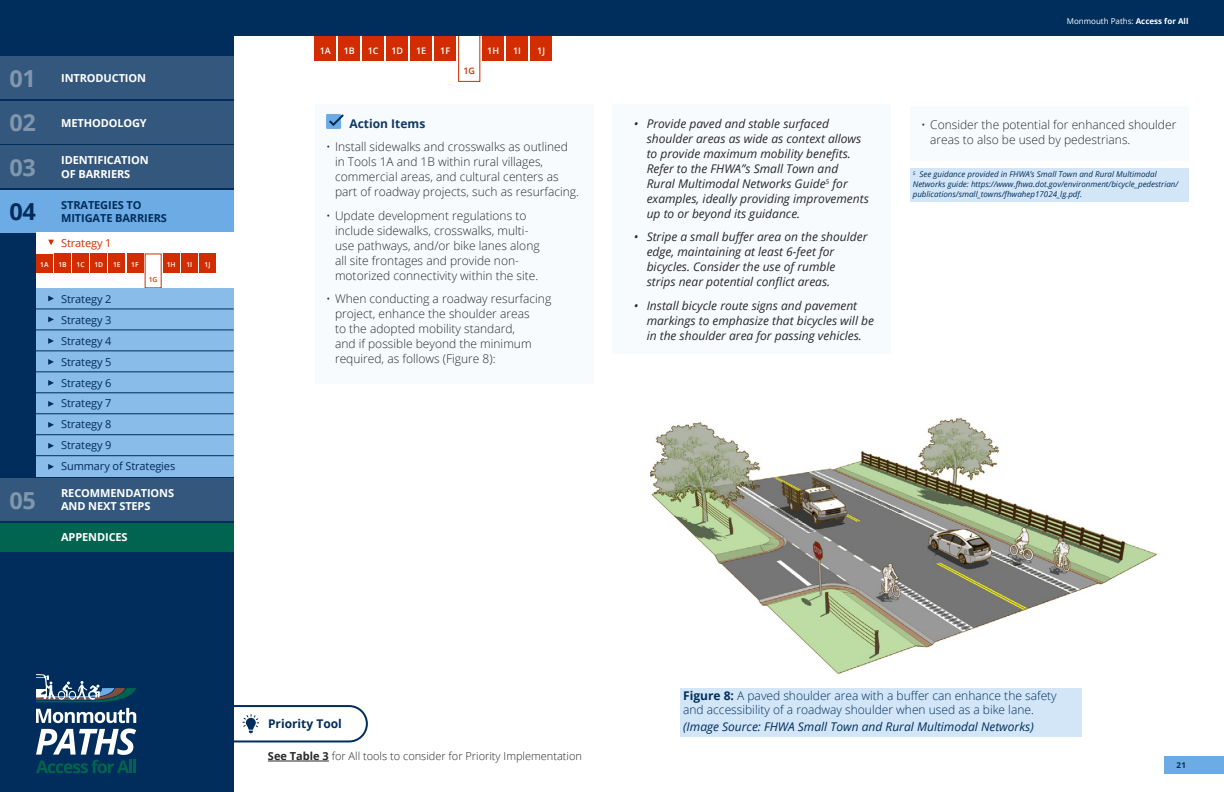
<style>
.page{position:relative;width:1224px;height:792px;background:#fff}
.page>*{position:absolute;margin:0;border:0;box-sizing:border-box;transform-origin:0 0}
.t1{font:300 12px/15px "Open Sans";color:#292829}
.t2{font:italic 12px/15px "Open Sans";color:#292829}
.t3{font:300 12px/14px "Open Sans";color:#002d5c}
.Image_Source{font:italic 12px "Open Sans";color:#002d5c}
.Toolkit_Sub_heading_2{font:700 12px "Open Sans";color:#002d5c}
.Bold_Body{font:700 12px "Open Sans";color:#0d3864}
.t4{font:700 11px/13.2px "Open Sans";letter-spacing:-.01em;color:#fff}
.t5{font:11px/21px "Open Sans";letter-spacing:-.01em;color:#002d5c}
.Body{font:300 11px "Open Sans";color:#292829}
.t6{font:700 11px/13.2px "Open Sans";letter-spacing:-.01em;color:#002d5c}
.t7{font:11px "Open Sans";letter-spacing:-.01em;color:#d12d00}
.t8{font:600 9px "Open Sans";letter-spacing:-.01em;color:#fff}
.t9{font:600 9px "Open Sans";color:#d12d00}
.t10{font:italic 8px/10px "Open Sans";color:#002d5c}
.t11{font:8px "Open Sans";color:#fff}
.t12{font:700 8px "Open Sans";color:#002d5c}
.t13{font:600 6.8px "Open Sans";letter-spacing:-.01em;color:#fff}
.t14{font:600 6.8px "Open Sans";color:#d12d00}
.s1{font-size:23.5px;color:#8096ad}
.s2{font-weight:700}
</style>
<div class="page">
<div style="left:315px;top:14px;width:21px;height:47px;background:#d12d00"></div>
<div style="left:339px;top:14px;width:21px;height:47px;background:#d12d00"></div>
<div style="left:363px;top:14px;width:21px;height:47px;background:#d12d00"></div>
<div style="left:386px;top:14px;width:22px;height:47px;background:#d12d00"></div>
<div style="left:410px;top:14px;width:22px;height:47px;background:#d12d00"></div>
<div style="left:434px;top:14px;width:22px;height:47px;background:#d12d00"></div>
<div style="left:458px;top:33px;width:22px;height:49px;border:1px solid #d12d00"></div>
<div style="left:482px;top:14px;width:22px;height:47px;background:#d12d00"></div>
<div style="left:530px;top:14px;width:22px;height:47px;background:#d12d00"></div>
<hr style="left:268px;top:760px;width:61px;height:2px;background:#292829">
<svg style="left:234px;top:705px;width:134px;height:38px"></svg>
<div style="left:315px;top:104px;width:278px;height:280px;background:#f8fbfe"></div>
<div style="left:612px;top:104px;width:279px;height:249px;background:#f8fbfe"></div>
<div style="left:910px;top:106px;width:278px;height:55px;background:#f8fbfe"></div>
<div style="left:326px;top:114px;width:15px;height:15px;background:#6dabe4"></div>
<svg style="left:329px;top:114px;width:15px;height:12px"></svg>
<div style="left:910px;top:168px;width:278px;height:34px;background:#d3e6f7"></div>
<img style="left:650px;top:417px;width:507px;height:258px">
<div style="left:680px;top:688px;width:402px;height:32px;background:#d3e6f7"></div>
<div style="left:680px;top:719px;width:402px;height:18px;background:#d3e6f7"></div>
<div style="left:506px;top:14px;width:22px;height:47px;background:#d12d00"></div>
<div style="left:0;top:0;width:234px;height:792px;background:#002d5c"></div>
<div style="left:0;top:0;width:612px;height:36px;background:#002e5c"></div>
<div style="left:36px;top:233px;width:198px;height:55px;background:#fff"></div>
<div style="left:1164px;top:756px;width:60px;height:18px;background:#6dabe4"></div>
<div style="left:606px;top:0;width:618px;height:36px;background:#002e5c"></div>
<div style="left:127px;top:254px;width:16px;height:19px;background:#d12d00"></div>
<div style="left:0;top:190px;width:234px;height:43px;background:#6dabe4"></div>
<svg style="left:48px;top:240px;width:6px;height:5px"></svg>
<div style="left:36px;top:288px;width:198px;height:21px;background:#8abce9"></div>
<svg style="left:48px;top:296px;width:6px;height:5px"></svg>
<div style="left:36px;top:309px;width:198px;height:21px;background:#8abce9"></div>
<svg style="left:48px;top:317px;width:6px;height:5px"></svg>
<div style="left:36px;top:330px;width:198px;height:21px;background:#8abce9"></div>
<svg style="left:48px;top:338px;width:6px;height:6px"></svg>
<div style="left:36px;top:351px;width:198px;height:21px;background:#8abce9"></div>
<svg style="left:48px;top:359px;width:6px;height:6px"></svg>
<div style="left:36px;top:372px;width:198px;height:21px;background:#8abce9"></div>
<svg style="left:48px;top:380px;width:6px;height:6px"></svg>
<div style="left:36px;top:393px;width:198px;height:21px;background:#8abce9"></div>
<svg style="left:48px;top:401px;width:6px;height:6px"></svg>
<div style="left:36px;top:414px;width:198px;height:20px;background:#8abce9"></div>
<svg style="left:48px;top:422px;width:6px;height:6px"></svg>
<div style="left:36px;top:435px;width:198px;height:20px;background:#8abce9"></div>
<svg style="left:48px;top:443px;width:6px;height:6px"></svg>
<div style="left:36px;top:456px;width:198px;height:20px;background:#8abce9"></div>
<svg style="left:48px;top:464px;width:6px;height:6px"></svg>
<hr style="left:36px;top:309px;width:198px;height:1px;background:#002d5c">
<hr style="left:36px;top:330px;width:198px;height:1px;background:#002d5c">
<hr style="left:36px;top:351px;width:198px;height:1px;background:#002d5c">
<hr style="left:36px;top:372px;width:198px;height:1px;background:#002d5c">
<hr style="left:36px;top:393px;width:198px;height:1px;background:#002d5c">
<hr style="left:36px;top:414px;width:198px;height:1px;background:#002d5c">
<div style="left:0;top:101px;width:234px;height:43px;background:#33577d"></div>
<div style="left:0;top:146px;width:234px;height:42px;background:#33577d"></div>
<div style="left:0;top:57px;width:234px;height:42px;background:#33577d"></div>
<div style="left:0;top:523px;width:234px;height:28px;background:#006450"></div>
<div style="left:0;top:478px;width:234px;height:43px;background:#33577d"></div>
<svg style="left:36px;top:674px;width:100px;height:49px"></svg>
<svg style="left:36px;top:729px;width:100px;height:44px"></svg>
<div style="left:91px;top:254px;width:16px;height:19px;background:#d12d00"></div>
<div style="left:36px;top:254px;width:16px;height:19px;background:#d12d00"></div>
<div style="left:54px;top:254px;width:17px;height:19px;background:#d12d00"></div>
<div style="left:73px;top:254px;width:16px;height:19px;background:#d12d00"></div>
<div style="left:109px;top:254px;width:16px;height:19px;background:#d12d00"></div>
<div style="left:163px;top:254px;width:16px;height:19px;background:#d12d00"></div>
<div style="left:199px;top:254px;width:16px;height:19px;background:#d12d00"></div>
<div style="left:181px;top:254px;width:16px;height:19px;background:#d12d00"></div>
<p class="t4" style="left:9px;top:71px;width:138px"><span class="s1">01</span> INTRODUCTION</p>
<p class="t4" style="left:9px;top:116px;width:139px"><span class="s1">02</span> METHODOLOGY</p>
<p class="t4" style="left:9px;top:154px;width:141px;text-indent:52px">IDENTIFICATION<br><sup>03</sup> OF BARRIERS</p>
<p class="t6" style="left:9px;top:198px;width:159px;text-indent:52px">STRATEGIES TO<br><sup>04</sup> MITIGATE BARRIERS</p>
<p class="t7" style="left:61px;top:236px;width:52px">Strategy 1</p>
<p class="t13" style="left:40px;top:260px;width:10px">1A</p>
<p class="t13" style="left:58px;top:260px;width:10px">1B</p>
<p class="t13" style="left:77px;top:260px;width:10px">1C</p>
<p class="t13" style="left:94px;top:260px;width:10px">1D</p>
<p class="t13" style="left:113px;top:260px;width:9px">1E</p>
<p class="t13" style="left:167px;top:260px;width:10px">1H</p>
<p class="t13" style="left:205px;top:260px;width:7px">1J</p>
<p class="t13" style="left:131px;top:260px;width:9px">1F</p>
<p class="t13" style="left:186px;top:260px;width:7px">1I</p>
<p class="t14" style="left:149px;top:275px;width:10px">1G</p>
<p class="t5" style="left:61px;top:288px;width:116px">Strategy 2<br>Strategy 3<br>Strategy 4<br>Strategy 5<br>Strategy 6<br>Strategy 7<br>Strategy 8<br>Strategy 9<br>Summary of Strategies</p>
<p class="t4" style="left:9px;top:486px;width:166px;text-indent:52px">RECOMMENDATIONS<br><sup>05</sup> AND NEXT STEPS</p>
<p class="t4" style="left:61px;top:530px;width:68px">APPENDICES</p>
<p class="t8" style="left:320px;top:45px;width:12px">1A</p>
<p class="t8" style="left:344px;top:45px;width:12px">1B</p>
<p class="t8" style="left:368px;top:45px;width:12px">1C</p>
<p class="t8" style="left:391px;top:45px;width:13px">1D</p>
<p class="t8" style="left:416px;top:45px;width:12px">1E</p>
<p class="t8" style="left:440px;top:45px;width:11px">1F</p>
<p class="t9" style="left:463px;top:65px;width:13px">1G</p>
<p class="t8" style="left:487px;top:45px;width:13px">1H</p>
<p class="t8" style="left:537px;top:45px;width:9px">1J</p>
<p class="t8" style="left:513px;top:45px;width:9px">1I</p>
<p class="Bold_Body" style="left:349px;top:115px;width:77px">Action Items</p>
<p class="t1" style="left:335px;top:139px;width:245px;text-indent:-9px">• Install sidewalks and crosswalks as outlined in Tools 1A and 1B within rural villages, commercial areas, and cultural centers as part of roadway projects, such as resurfacing.</p>
<p class="t1" style="left:335px;top:208px;width:206px;text-indent:-9px">• Update development regulations to include sidewalks, crosswalks, multi&shy;use pathways, and/or bike lanes along all site frontages and provide non&shy;motorized connectivity within the site.</p>
<p class="t1" style="left:335px;top:291px;width:218px;text-indent:-9px">• When conducting a roadway resurfacing project, enhance the shoulder areas<br>to the adopted mobility standard,<br>and if possible beyond the minimum required, as follows (Figure 8):</p>
<p class="t2" style="left:646px;top:116px;width:224px;text-indent:-13px">• Provide paved and stable surfaced shoulder areas as wide as context allows to provide maximum mobility benefits.<br>Refer to the FHWA”s Small Town and Rural Multimodal Networks Guide<sup>5</sup> for examples, ideally providing improvements up to or beyond its guidance.</p>
<p class="t2" style="left:646px;top:229px;width:222px;text-indent:-13px">• Stripe a small buffer area on the shoulder edge, maintaining at least 6-feet for bicycles. Consider the use of rumble<br>strips near potential conflict areas.</p>
<p class="t2" style="left:646px;top:298px;width:229px;text-indent:-13px">• Install bicycle route signs and pavement markings to emphasize that bicycles will be in the shoulder area for passing vehicles.</p>
<p class="t11" style="left:1066px;top:16px;width:123px">Monmouth Paths: <span class="s2">Access for All</span></p>
<p class="t1" style="left:930px;top:117px;width:248px;text-indent:-9px">• Consider the potential for enhanced shoulder areas to also be used by pedestrians.</p>
<p class="t10" style="left:912px;top:169px;width:267px"><sup>5</sup> See guidance provided in FHWA’s Small Town and Rural Multimodal<br>Networks guide: https://www.fhwa.dot.gov/environment/bicycle_pedestrian/ publications/small_towns/fhwahep17024_lg.pdf.</p>
<p class="Toolkit_Sub_heading_2" style="left:268px;top:716px;width:75px">Priority Tool</p>
<p class="Body" style="left:268px;top:748px;width:315px"><span class="s2">See Table 3</span> for All tools to consider for Priority Implementation</p>
<p class="t3" style="left:683px;top:689px;width:375px"><span class="s2">Figure 8:</span> A paved shoulder area with a buffer can enhance the safety and accessibility of a roadway shoulder when used as a bike lane.</p>
<p class="Image_Source" style="left:683px;top:719px;width:352px">(Image Source: FHWA Small Town and Rural Multimodal Networks)</p>
<p class="t12" style="left:1176px;top:760px;width:11px">21</p>
</div>
